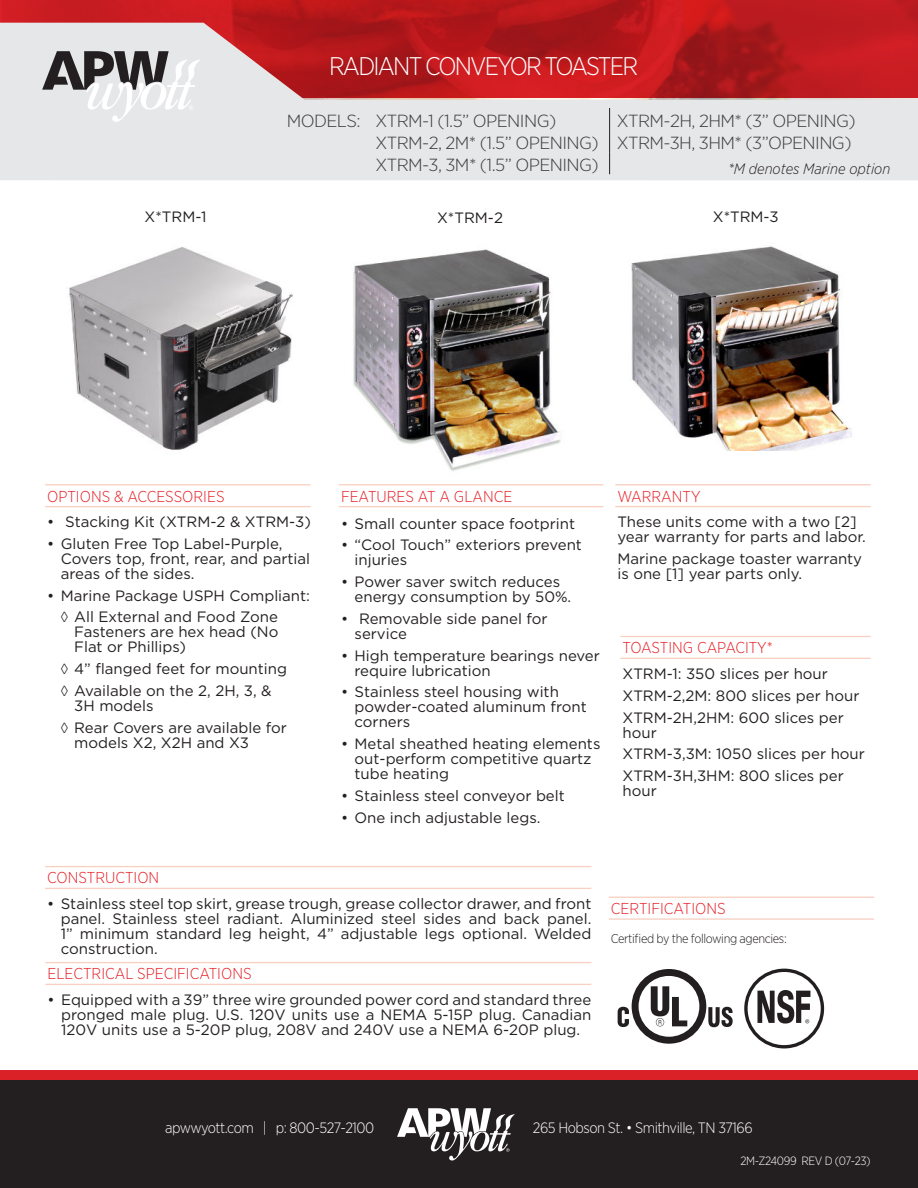
<style>
.page{position:relative;width:918px;height:1188px;background:#fff}
.page>*{position:absolute;margin:0;border:0;box-sizing:border-box;transform-origin:0 0}
.t1{font:300 25.5px "Gotham Narrow";letter-spacing:-.07em;color:#fff}
.t2{font:300 17.55px/22px "Gotham Narrow";letter-spacing:-.03em;color:#3e3e3f;scale:1.11 1}
.t3{font:300 15.75px "Gotham Narrow";color:#e61e25}
.t4{font:15px/15px "Gotham";color:#231f20}
.t5{font:300 15px "Gotham Narrow";letter-spacing:-.03em;color:#fff}
.t6{font:italic 300 15px "Gotham Narrow";color:#231f20}
.t7{font:300 12.75px "Gotham Narrow";letter-spacing:-.03em;color:#231f20}
.t8{font:300 12px "Gotham Narrow";letter-spacing:-.03em;color:#fff}
</style>
<div class="page">
<div style="left:0;top:1070px;width:918px;height:76px;background:#da2128"></div>
<div style="left:0;top:1080px;width:918px;height:108px;background:#231f20"></div>
<svg style="left:397px;top:1108px;width:118px;height:52px"></svg>
<hr style="left:339px;top:484px;width:264px;height:1px;background:#f7d0c0">
<hr style="left:339px;top:506px;width:264px;height:1px;background:#f7d0c0">
<hr style="left:45px;top:484px;width:266px;height:1px;background:#f7d0c0">
<hr style="left:45px;top:506px;width:266px;height:1px;background:#f7d0c0">
<hr style="left:609px;top:897px;width:265px;height:1px;background:#f7d0c0">
<hr style="left:609px;top:918px;width:265px;height:2px;background:#f7d0c0">
<svg style="left:618px;top:969px;width:115px;height:75px"></svg>
<svg style="left:757px;top:990px;width:53px;height:34px"></svg>
<div style="left:744px;top:969px;width:80px;height:79px;border:3px solid #231f20;border-radius:50%"></div>
<img style="left:2px;top:0;width:916px;height:23px">
<svg style="left:0;top:23px;width:918px;height:157px;background:#d49a9d"></svg>
<svg style="left:42px;top:51px;width:159px;height:71px;background:#bbbabc"></svg>
<img style="left:69px;top:247px;width:224px;height:203px">
<img style="left:353px;top:249px;width:208px;height:222px">
<img style="left:631px;top:246px;width:221px;height:205px">
<hr style="left:615px;top:484px;width:256px;height:1px;background:#f7d0c0">
<hr style="left:615px;top:506px;width:256px;height:1px;background:#f7d0c0">
<hr style="left:620px;top:636px;width:251px;height:1px;background:#f7d0c0">
<hr style="left:620px;top:658px;width:251px;height:1px;background:#f7d0c0">
<hr style="left:45px;top:962px;width:546px;height:1px;background:#f7d0c0">
<hr style="left:45px;top:984px;width:546px;height:1px;background:#f7d0c0">
<hr style="left:45px;top:866px;width:546px;height:1px;background:#f7d0c0">
<hr style="left:45px;top:888px;width:546px;height:1px;background:#f7d0c0">
<svg style="left:609px;top:108px;width:1px;height:66px"></svg>
<h1 class="t1" style="left:329px;top:55px;width:311px">RADIANT CONVEYOR TOASTER</h1>
<p class="t2" style="left:287px;top:111px;width:244px">MODELS: XTRM-1 (1.5” OPENING)</p>
<p class="t2" style="left:376px;top:111px;width:434px;text-indent:241px">XTRM-2H, 2HM* (3” OPENING)<br>XTRM-2, 2M* (1.5” OPENING) XTRM-3H, 3HM* (3”OPENING)<br>XTRM-3, 3M* (1.5” OPENING)</p>
<p class="t6" style="left:728px;top:162px;width:164px">*M denotes Marine option</p>
<p class="t4" style="left:145px;top:210px;width:63px">X*TRM-1</p>
<p class="t4" style="left:437px;top:211px;width:67px">X*TRM-2</p>
<p class="t4" style="left:713px;top:210px;width:67px">X*TRM-3</p>
<p class="t3" style="left:47px;top:489px;width:179px">OPTIONS &amp; ACCESSORIES</p>
<p class="t3" style="left:341px;top:489px;width:173px">FEATURES AT A GLANCE</p>
<p class="t4" style="left:47px;top:515px;width:265px">• Stacking Kit (XTRM-2 &amp; XTRM-3)</p>
<p class="t4" style="left:61px;top:537px;width:251px;text-indent:-14px">• Gluten Free Top Label-Purple,<br>Covers top, front, rear, and partial areas of the sides.</p>
<p class="t4" style="left:61px;top:585px;width:251px;line-height:21.8px;text-indent:-14px">• Marine Package USPH Compliant: ◊ All External and Food Zone</p>
<p class="t4" style="left:74px;top:625px;width:206px">Fasteners are hex head (No<br>Flat or Phillips)</p>
<p class="t4" style="left:61px;top:659px;width:228px;line-height:21.8px">◊ 4” flanged feet for mounting ◊ Available on the 2, 2H, 3, &amp;</p>
<p class="t4" style="left:61px;top:695px;width:228px;line-height:21.8px;text-indent:14px">3H models<br>◊ Rear Covers are available for</p>
<p class="t4" style="left:74px;top:736px;width:176px">models X2, X2H and X3</p>
<p class="t4" style="left:341px;top:517px;width:236px">• Small counter space footprint</p>
<p class="t4" style="left:355px;top:538px;width:229px;text-indent:-14px">• “Cool Touch” exteriors prevent injuries</p>
<p class="t4" style="left:355px;top:575px;width:218px;text-indent:-14px">• Power saver switch reduces energy consumption by 50%.</p>
<p class="t4" style="left:355px;top:612px;width:195px;text-indent:-14px">• Removable side panel for service</p>
<p class="t4" style="left:355px;top:649px;width:247px;text-indent:-14px">• High temperature bearings never require lubrication</p>
<p class="t4" style="left:355px;top:685px;width:234px;text-indent:-14px">• Stainless steel housing with powder-coated aluminum front corners</p>
<p class="t4" style="left:355px;top:737px;width:247px;text-indent:-14px">• Metal sheathed heating elements out-perform competitive quartz tube heating</p>
<p class="t4" style="left:341px;top:789px;width:225px">• Stainless steel conveyor belt</p>
<p class="t4" style="left:341px;top:811px;width:201px">• One inch adjustable legs.</p>
<p class="t3" style="left:617px;top:489px;width:85px">WARRANTY</p>
<p class="t4" style="left:617px;top:515px;width:250px">These units come with a two [2] year warranty for parts and labor.</p>
<p class="t4" style="left:617px;top:552px;width:246px">Marine package toaster warranty is one [1] year parts only.</p>
<p class="t3" style="left:622px;top:641px;width:152px">TOASTING CAPACITY*</p>
<p class="t4" style="left:622px;top:664px;width:239px;line-height:21.8px">XTRM-1: 350 slices per hour<br>XTRM-2,2M: 800 slices per hour<br>XTRM-2H,2HM: 600 slices per</p>
<p class="t4" style="left:622px;top:722px;width:244px;line-height:21.8px">hour<br>XTRM-3,3M: 1050 slices per hour<br>XTRM-3H,3HM: 800 slices per</p>
<p class="t4" style="left:622px;top:784px;width:36px">hour</p>
<p class="t3" style="left:47px;top:871px;width:114px">CONSTRUCTION</p>
<p class="t4" style="left:61px;top:897px;width:532px;text-align:justify;text-indent:-14px">• Stainless steel top skirt, grease trough, grease collector drawer, and front panel. Stainless steel radiant. Aluminized steel sides and back panel.<br>1” minimum standard leg height, 4” adjustable legs optional. Welded construction.</p>
<p class="t3" style="left:48px;top:967px;width:206px">ELECTRICAL SPECIFICATIONS</p>
<p class="t4" style="left:61px;top:993px;width:532px;text-align:justify;text-indent:-14px">• Equipped with a 39” three wire grounded power cord and standard three pronged male plug. U.S. 120V units use a NEMA 5-15P plug. Canadian 120V units use a 5-20P plug, 208V and 240V use a NEMA 6-20P plug.</p>
<p class="t3" style="left:611px;top:901px;width:116px">CERTIFICATIONS</p>
<p class="t7" style="left:611px;top:933px;width:177px">Certified by the following agencies:</p>
<p class="t5" style="left:165px;top:1121px;width:211px">apwwyott.com | p: 800-527-2100</p>
<p class="t5" style="left:533px;top:1121px;width:221px">265 Hobson St. • Smithville, TN 37166</p>
<p class="t8" style="left:740px;top:1156px;width:132px">2M-Z24099 REV D (07-23)</p>
</div>
